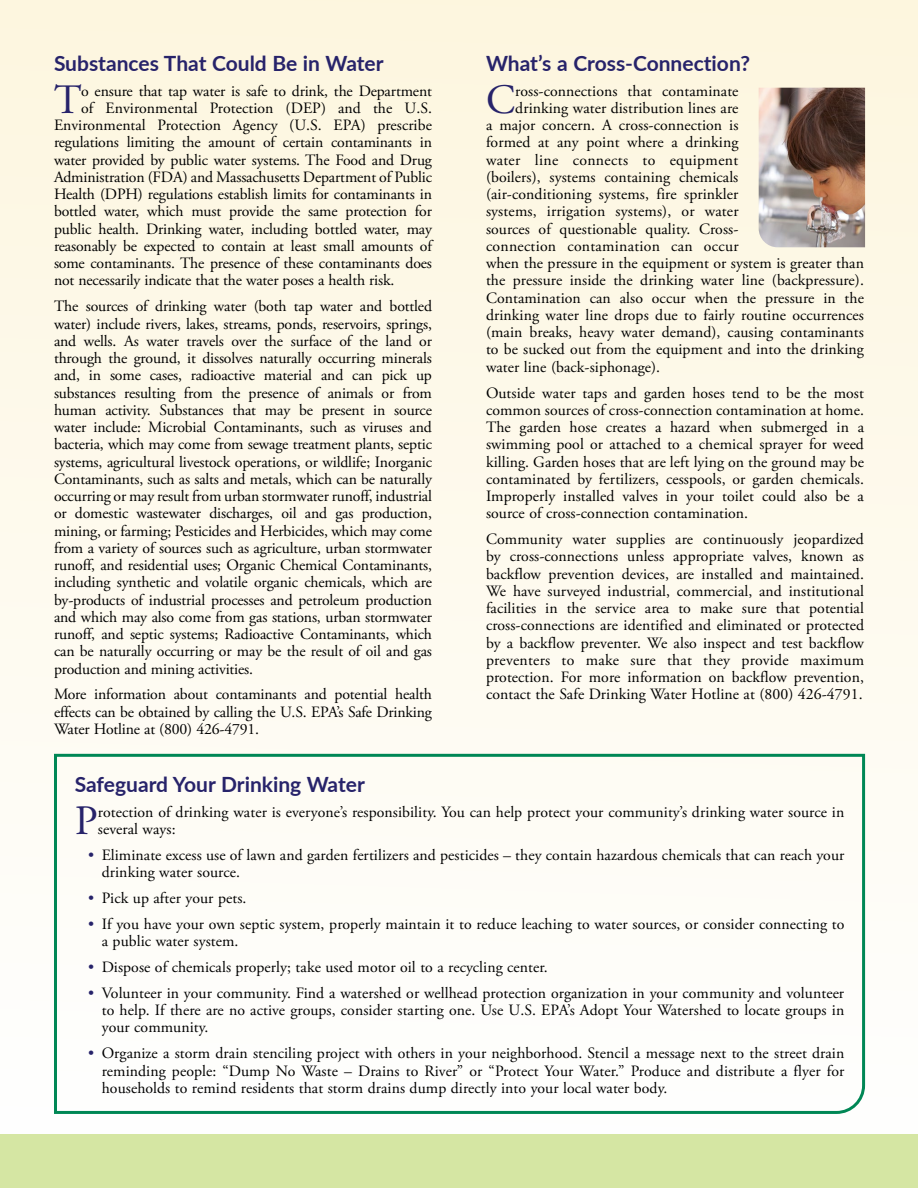
<style>
.page{position:relative;width:918px;height:1188px;background:#fff}
.page>*{position:absolute;margin:0;border:0;box-sizing:border-box;transform-origin:0 0}
.First_Paragraph_23{font:41.7px "Adobe Garamond Pro";color:#27236a}
.Article_Head_23_Blue{font:700 21px "Lato";color:#27236a}
.Paragraphs_23{font:15.75px/17.2px "Adobe Garamond Pro";letter-spacing:.005em;color:#000;text-align:justify}
.First_Paragraph_23-2{font:15.75px/17.2px "Adobe Garamond Pro";letter-spacing:.005em;color:#000}
.s1{color:#27236a}
</style>
<div class="page">
<div style="left:0;top:1134px;width:918px;height:54px;background:#d5e6a3"></div>
<div style="left:0;top:0;width:918px;height:1134px;background:#fdf9ea"></div>
<img style="left:759px;top:88px;width:106px;height:159px">
<div style="left:52px;top:753px;width:815px;height:362px;background:#fefdf8"></div>
<p class="Article_Head_23_Blue" style="left:54px;top:48px;width:331px">Substances That Could Be in Water</p>
<p class="First_Paragraph_23" style="left:54px;top:75px;width:29px">T</p>
<p class="First_Paragraph_23-2" style="left:81px;top:83px;width:352px">o ensure that tap water is safe to drink, the Department</p>
<p class="First_Paragraph_23-2" style="left:81px;top:100px;width:352px">of Environmental Protection (DEP) and the U.S.</p>
<p class="First_Paragraph_23-2" style="left:54px;top:117px;width:379px">Environmental Protection Agency (U.S. EPA) prescribe</p>
<p class="First_Paragraph_23-2" style="left:54px;top:134px;width:379px">regulations limiting the amount of certain contaminants in</p>
<p class="First_Paragraph_23-2" style="left:54px;top:152px;width:379px">water provided by public water systems. The Food and Drug</p>
<p class="First_Paragraph_23-2" style="left:54px;top:169px;width:380px">Administration (FDA) and Massachusetts Department of Public</p>
<p class="First_Paragraph_23-2" style="left:54px;top:186px;width:380px">Health (DPH) regulations establish limits for contaminants in</p>
<p class="First_Paragraph_23-2" style="left:54px;top:203px;width:379px">bottled water, which must provide the same protection for</p>
<p class="First_Paragraph_23-2" style="left:54px;top:221px;width:380px">public health. Drinking water, including bottled water, may</p>
<p class="First_Paragraph_23-2" style="left:54px;top:238px;width:380px">reasonably be expected to contain at least small amounts of</p>
<p class="First_Paragraph_23-2" style="left:54px;top:255px;width:380px">some contaminants. The presence of these contaminants does</p>
<p class="First_Paragraph_23-2" style="left:54px;top:272px;width:342px">not necessarily indicate that the water poses a health risk.</p>
<p class="Paragraphs_23" style="left:54px;top:298px;width:380px">The sources of drinking water (both tap water and bottled water) include rivers, lakes, streams, ponds, reservoirs, springs, and wells. As water travels over the surface of the land or through the ground, it dissolves naturally occurring minerals and, in some cases, radioactive material and can pick up substances resulting from the presence of animals or from human activity. Substances that may be present in source water include: Microbial Contaminants, such as viruses and bacteria, which may come from sewage treatment plants, septic systems, agricultural livestock operations, or wildlife; Inorganic Contaminants, such as salts and metals, which can be naturally occurring or may result from urban stormwater runoff, industrial or domestic wastewater discharges, oil and gas production, mining, or farming; Pesticides and Herbicides, which may come from a variety of sources such as agriculture, urban stormwater runoff, and residential uses; Organic Chemical Contaminants, including synthetic and volatile organic chemicals, which are by-products of industrial processes and petroleum production and which may also come from gas stations, urban stormwater runoff, and septic systems; Radioactive Contaminants, which can be naturally occurring or may be the result of oil and gas production and mining activities.</p>
<p class="Paragraphs_23" style="left:54px;top:686px;width:380px">More information about contaminants and potential health effects can be obtained by calling the U.S. EPA’s Safe Drinking Water Hotline at (800) 426-4791.</p>
<p class="Article_Head_23_Blue" style="left:486px;top:48px;width:266px">What’s a Cross-Connection?</p>
<p class="First_Paragraph_23" style="left:486px;top:75px;width:31px">C</p>
<p class="First_Paragraph_23-2" style="left:515px;top:83px;width:225px">ross-connections that contaminate</p>
<p class="First_Paragraph_23-2" style="left:515px;top:100px;width:225px">drinking water distribution lines are</p>
<p class="First_Paragraph_23-2" style="left:486px;top:117px;width:254px">a major concern. A cross-connection is</p>
<p class="First_Paragraph_23-2" style="left:486px;top:134px;width:254px">formed at any point where a drinking</p>
<p class="First_Paragraph_23-2" style="left:486px;top:152px;width:254px">water line connects to equipment</p>
<p class="First_Paragraph_23-2" style="left:486px;top:169px;width:254px">(boilers), systems containing chemicals</p>
<p class="First_Paragraph_23-2" style="left:486px;top:186px;width:254px">(air-conditioning systems, fire sprinkler</p>
<p class="First_Paragraph_23-2" style="left:486px;top:203px;width:254px">systems, irrigation systems), or water</p>
<p class="First_Paragraph_23-2" style="left:486px;top:221px;width:254px">sources of questionable quality. Cross-</p>
<p class="First_Paragraph_23-2" style="left:486px;top:238px;width:254px">connection contamination can occur</p>
<p class="First_Paragraph_23-2" style="left:486px;top:255px;width:379px">when the pressure in the equipment or system is greater than</p>
<p class="First_Paragraph_23-2" style="left:486px;top:272px;width:379px">the pressure inside the drinking water line (backpressure).</p>
<p class="First_Paragraph_23-2" style="left:486px;top:290px;width:379px">Contamination can also occur when the pressure in the</p>
<p class="First_Paragraph_23-2" style="left:486px;top:307px;width:380px">drinking water line drops due to fairly routine occurrences</p>
<p class="First_Paragraph_23-2" style="left:486px;top:324px;width:379px">(main breaks, heavy water demand), causing contaminants</p>
<p class="First_Paragraph_23-2" style="left:486px;top:341px;width:380px">to be sucked out from the equipment and into the drinking</p>
<p class="First_Paragraph_23-2" style="left:486px;top:359px;width:176px">water line (back-siphonage).</p>
<p class="Paragraphs_23" style="left:486px;top:384px;width:380px">Outside water taps and garden hoses tend to be the most common sources of cross-connection contamination at home.<br>The garden hose creates a hazard when submerged in a swimming pool or attached to a chemical sprayer for weed killing. Garden hoses that are left lying on the ground may be contaminated by fertilizers, cesspools, or garden chemicals.<br>Improperly installed valves in your toilet could also be a source of cross-connection contamination.</p>
<p class="Paragraphs_23" style="left:486px;top:531px;width:380px">Community water supplies are continuously jeopardized by cross-connections unless appropriate valves, known as backflow prevention devices, are installed and maintained.<br>We have surveyed industrial, commercial, and institutional facilities in the service area to make sure that potential cross-connections are identified and eliminated or protected by a backflow preventer. We also inspect and test backflow preventers to make sure that they provide maximum protection. For more information on backflow prevention, contact the Safe Drinking Water Hotline at (800) 426-4791.</p>
<p class="Article_Head_23_Blue" style="left:75px;top:769px;width:292px">Safeguard Your Drinking Water</p>
<p class="First_Paragraph_23" style="left:75px;top:796px;width:24px">P</p>
<p class="First_Paragraph_23-2" style="left:98px;top:804px;width:748px">rotection of drinking water is everyone’s responsibility. You can help protect your community’s drinking water source in several ways:</p>
<p class="Paragraphs_23" style="left:102px;top:847px;width:744px;text-indent:-14px"><span class="s1">•</span> Eliminate excess use of lawn and garden fertilizers and pesticides – they contain hazardous chemicals that can reach your drinking water source.</p>
<p class="Paragraphs_23" style="left:88px;top:890px;width:160px"><span class="s1">•</span> Pick up after your pets.</p>
<p class="Paragraphs_23" style="left:102px;top:916px;width:744px;text-indent:-14px"><span class="s1">•</span> If you have your own septic system, properly maintain it to reduce leaching to water sources, or consider connecting to a public water system.</p>
<p class="Paragraphs_23" style="left:88px;top:959px;width:461px"><span class="s1">•</span> Dispose of chemicals properly; take used motor oil to a recycling center.</p>
<p class="Paragraphs_23" style="left:102px;top:985px;width:744px;text-indent:-14px"><span class="s1">•</span> Volunteer in your community. Find a watershed or wellhead protection organization in your community and volunteer to help. If there are no active groups, consider starting one. Use U.S. EPA’s Adopt Your Watershed to locate groups in your community.</p>
<p class="Paragraphs_23" style="left:102px;top:1045px;width:744px;text-indent:-14px"><span class="s1">•</span> Organize a storm drain stenciling project with others in your neighborhood. Stencil a message next to the street drain reminding people: “Dump No Waste – Drains to River” or “Protect Your Water.” Produce and distribute a flyer for households to remind residents that storm drains dump directly into your local water body.</p>
</div>
